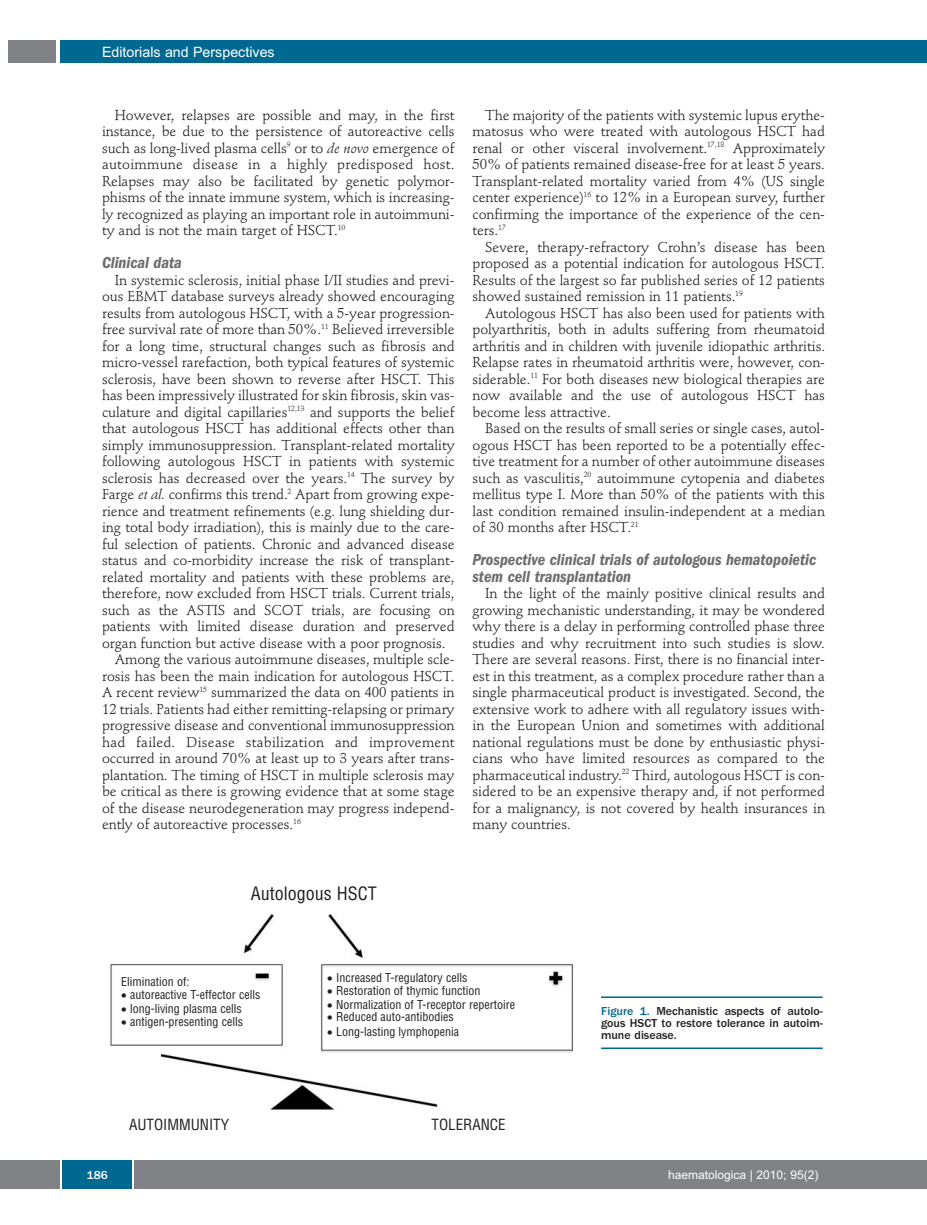
<style>
.page{position:relative;width:927px;height:1225px;background:#fff}
.page>*{position:absolute;margin:0;border:0;box-sizing:border-box;transform-origin:0 0}
.t1{font:condensed 18px "Helvetica";color:#231f20}
.t2{font:italic 600 condensed 16.5px/16.5px "Franklin Gothic";color:#6c6d70}
.t3{font:condensed 15px "Helvetica";color:#231f20}
.t4{font:14.25px/16.5px "Stempel Schneidler";letter-spacing:-.005em;color:#231f20;text-align:justify}
.t5{font:14.25px "Stempel Schneidler";letter-spacing:.015em;color:#231f20}
.t6{font:14.25px "Arial";color:#fff}
.t7{font:condensed 12px "Helvetica";color:#231f20}
.t8{font:500 12px/12px "Franklin Gothic";color:#231f20;text-align:justify}
.t9{font:12px "Arial";color:#fff}
.t10{font:500 12px "Franklin Gothic";color:#fff}
.s1{font-style:italic}
.s2{color:#006991}
</style>
<div class="page">
<div style="left:911px;top:40px;width:16px;height:22px;background:#006991"></div>
<div style="left:910px;top:1160px;width:17px;height:28px;background:#808285"></div>
<div style="left:60px;top:40px;width:852px;height:22px;background:#006991"></div>
<div style="left:9px;top:40px;width:47px;height:22px;background:#808285"></div>
<div style="left:0;top:1160px;width:911px;height:28px;background:#808285"></div>
<div style="left:62px;top:1160px;width:71px;height:28px;background:#006991"></div>
<hr style="left:60px;top:1160px;width:2px;height:28px;background:#fff">
<svg style="left:133px;top:1160px;width:1px;height:28px"></svg>
<img style="left:110px;top:913px;width:463px;height:197px">
<hr style="left:601px;top:996px;width:222px;height:2px;background:#006991">
<hr style="left:601px;top:1047px;width:222px;height:2px;background:#006991">
<p class="t6" style="left:102px;top:44px;width:174px">Editorials and Perspectives</p>
<p class="t4" style="left:102px;top:108px;width:354px;text-indent:13px">However, relapses are possible and may, in the first instance, be due to the persistence of autoreactive cells such as long-lived plasma cells<sup>9</sup> or to <span class="s1">de novo</span> emergence of autoimmune disease in a highly predisposed host.<br>Relapses may also be facilitated by genetic polymor&shy;phisms of the innate immune system, which is increasing&shy;ly recognized as playing an important role in autoimmuni&shy;ty and is not the main target of HSCT.<sup>10</sup></p>
<p class="t2" style="left:102px;top:256px;width:81px">Clinical data</p>
<p class="t4" style="left:115px;top:273px;width:341px">In systemic sclerosis, initial phase I/II studies and previ-</p>
<p class="t4" style="left:102px;top:289px;width:354px">ous EBMT database surveys already showed encouraging</p>
<p class="t4" style="left:102px;top:306px;width:354px">results from autologous HSCT, with a 5-year progression-</p>
<p class="t4" style="left:102px;top:322px;width:354px">free survival rate of more than 50%.<sup>11</sup> Believed irreversible</p>
<p class="t4" style="left:102px;top:339px;width:354px">for a long time, structural changes such as fibrosis and</p>
<p class="t4" style="left:102px;top:355px;width:354px">micro-vessel rarefaction, both typical features of systemic</p>
<p class="t4" style="left:102px;top:372px;width:354px">sclerosis, have been shown to reverse after HSCT. This</p>
<p class="t4" style="left:102px;top:388px;width:354px">has been impressively illustrated for skin fibrosis, skin vas-</p>
<p class="t4" style="left:102px;top:405px;width:354px">culature and digital capillaries<sup>12,13</sup> and supports the belief</p>
<p class="t4" style="left:102px;top:421px;width:354px">that autologous HSCT has additional effects other than</p>
<p class="t4" style="left:102px;top:438px;width:354px">simply immunosuppression. Transplant-related mortality</p>
<p class="t4" style="left:102px;top:454px;width:354px">following autologous HSCT in patients with systemic</p>
<p class="t4" style="left:102px;top:471px;width:354px">sclerosis has decreased over the years.<sup>14</sup> The survey by</p>
<p class="t4" style="left:102px;top:487px;width:354px">Farge <span class="s1">et al.</span> confirms this trend.<sup>2</sup> Apart from growing expe-</p>
<p class="t4" style="left:102px;top:504px;width:354px">rience and treatment refinements (e.g. lung shielding dur-</p>
<p class="t4" style="left:102px;top:520px;width:354px">ing total body irradiation), this is mainly due to the care-</p>
<p class="t4" style="left:102px;top:537px;width:354px">ful selection of patients. Chronic and advanced disease</p>
<p class="t4" style="left:102px;top:553px;width:354px">status and co-morbidity increase the risk of transplant-</p>
<p class="t4" style="left:102px;top:570px;width:354px">related mortality and patients with these problems are,</p>
<p class="t4" style="left:102px;top:586px;width:354px">therefore, now excluded from HSCT trials. Current trials,</p>
<p class="t4" style="left:102px;top:603px;width:354px">such as the ASTIS and SCOT trials, are focusing on</p>
<p class="t4" style="left:102px;top:619px;width:354px">patients with limited disease duration and preserved</p>
<p class="t4" style="left:102px;top:636px;width:345px">organ function but active disease with a poor prognosis.</p>
<p class="t4" style="left:115px;top:652px;width:341px">Among the various autoimmune diseases, multiple scle-</p>
<p class="t4" style="left:102px;top:669px;width:354px">rosis has been the main indication for autologous HSCT.</p>
<p class="t4" style="left:102px;top:685px;width:354px">A recent review<sup>15</sup> summarized the data on 400 patients in</p>
<p class="t4" style="left:102px;top:702px;width:354px">12 trials. Patients had either remitting-relapsing or primary</p>
<p class="t4" style="left:102px;top:718px;width:354px">progressive disease and conventional immunosuppression</p>
<p class="t5" style="left:102px;top:736px;width:354px">had failed. Disease stabilization and improvement</p>
<p class="t4" style="left:102px;top:751px;width:354px">occurred in around 70% at least up to 3 years after trans-</p>
<p class="t4" style="left:102px;top:768px;width:354px">plantation. The timing of HSCT in multiple sclerosis may</p>
<p class="t4" style="left:102px;top:784px;width:354px">be critical as there is growing evidence that at some stage</p>
<p class="t4" style="left:102px;top:801px;width:354px">of the disease neurodegeneration may progress independ-</p>
<p class="t4" style="left:102px;top:817px;width:200px">ently of autoreactive processes.<sup>16</sup></p>
<p class="t4" style="left:472px;top:108px;width:354px;text-indent:13px">The majority of the patients with systemic lupus erythe&shy;matosus who were treated with autologous HSCT had renal or other visceral involvement.<sup>17,18</sup> Approximately 50% of patients remained disease-free for at least 5 years.<br>Transplant-related mortality varied from 4% (US single center experience)<sup>16</sup> to 12% in a European survey, further confirming the importance of the experience of the cen&shy;ters.<sup>17</sup></p>
<p class="t4" style="left:472px;top:240px;width:354px;text-indent:13px">Severe, therapy-refractory Crohn’s disease has been proposed as a potential indication for autologous HSCT.<br>Results of the largest so far published series of 12 patients showed sustained remission in 11 patients.<sup>19</sup></p>
<p class="t4" style="left:472px;top:306px;width:354px;text-indent:13px">Autologous HSCT has also been used for patients with polyarthritis, both in adults suffering from rheumatoid arthritis and in children with juvenile idiopathic arthritis.<br>Relapse rates in rheumatoid arthritis were, however, con&shy;siderable.<sup>11</sup> For both diseases new biological therapies are now available and the use of autologous HSCT has become less attractive.</p>
<p class="t4" style="left:472px;top:421px;width:354px;text-indent:13px">Based on the results of small series or single cases, autol&shy;ogous HSCT has been reported to be a potentially effec&shy;tive treatment for a number of other autoimmune diseases such as vasculitis,<sup>20</sup> autoimmune cytopenia and diabetes mellitus type I. More than 50% of the patients with this last condition remained insulin-independent at a median of 30 months after HSCT.<sup>21</sup></p>
<p class="t2" style="left:472px;top:553px;width:345px">Prospective clinical trials of autologous hematopoietic stem cell transplantation</p>
<p class="t4" style="left:472px;top:586px;width:354px;text-indent:13px">In the light of the mainly positive clinical results and growing mechanistic understanding, it may be wondered why there is a delay in performing controlled phase three studies and why recruitment into such studies is slow.<br>There are several reasons. First, there is no financial inter&shy;est in this treatment, as a complex procedure rather than a single pharmaceutical product is investigated. Second, the extensive work to adhere with all regulatory issues with&shy;in the European Union and sometimes with additional national regulations must be done by enthusiastic physi&shy;cians who have limited resources as compared to the pharmaceutical industry.<sup>22</sup> Third, autologous HSCT is con&shy;sidered to be an expensive therapy and, if not performed for a malignancy, is not covered by health insurances in many countries.</p>
<p class="t1" style="left:251px;top:883px;width:127px">Autologous HSCT</p>
<p class="t7" style="left:121px;top:974px;width:70px">Elimination of:</p>
<p class="t7" style="left:121px;top:988px;width:141px">• autoreactive T-effector cells</p>
<p class="t7" style="left:121px;top:1001px;width:122px">• long-living plasma cells</p>
<p class="t7" style="left:121px;top:1015px;width:124px">• antigen-presenting cells</p>
<p class="t7" style="left:327px;top:970px;width:142px">• Increased T-regulatory cells</p>
<p class="t7" style="left:327px;top:984px;width:155px">• Restoration of thymic function</p>
<p class="t7" style="left:327px;top:997px;width:189px">• Normalization of T-receptor repertoire</p>
<p class="t7" style="left:327px;top:1009px;width:128px">• Reduced auto-antibodies</p>
<p class="t7" style="left:327px;top:1024px;width:134px">• Long-lasting lymphopenia</p>
<p class="t3" style="left:129px;top:1116px;width:102px">AUTOIMMUNITY</p>
<p class="t3" style="left:432px;top:1116px;width:76px">TOLERANCE</p>
<p class="t8" style="left:601px;top:1006px;width:223px"><span class="s2">Figure 1.</span> Mechanistic aspects of autolo&shy;gous HSCT to restore tolerance in autoim&shy;mune disease.</p>
<p class="t10" style="left:87px;top:1171px;width:23px">186</p>
<p class="t9" style="left:668px;top:1167px;width:152px">haematologica | 2010; 95(2)</p>
</div>
